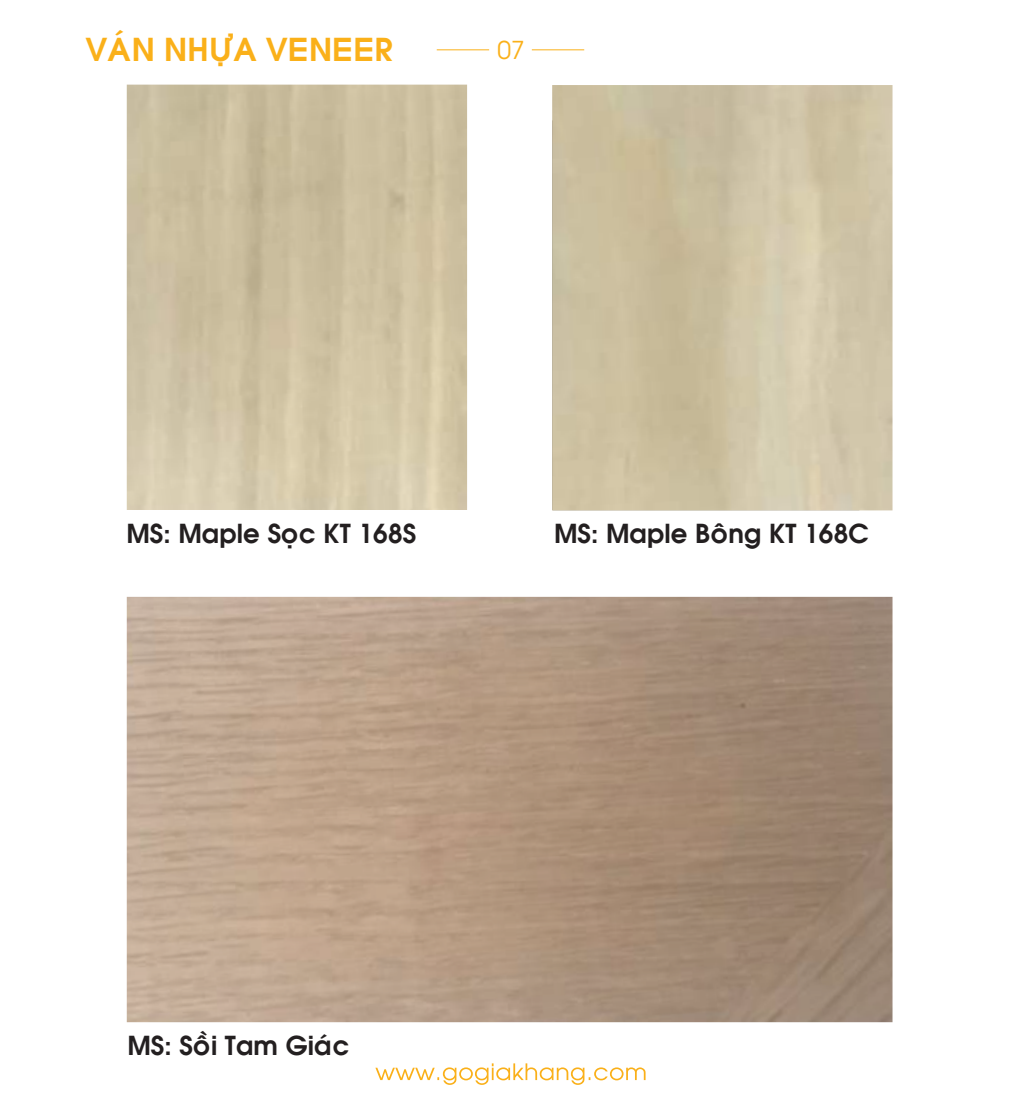
<style>
.page{position:relative;width:1021px;height:1106px;background:#fff}
.page>*{position:absolute;margin:0;border:0;box-sizing:border-box;transform-origin:0 0}
.t1{font:31.35px "HP Avo,Bold";color:#fab019}
.t2{font:25.95px "HP Avo,Bold";color:#231f20}
.t3{font:24.6px "HP Avo";color:#fab019}
</style>
<div class="page">
<hr style="left:437px;top:49px;width:52px;height:1px;background:#fab019">
<hr style="left:532px;top:49px;width:52px;height:1px;background:#fab019">
<svg style="left:375px;top:1063px;width:270px;height:21px"></svg>
<img style="left:127px;top:597px;width:765px;height:425px">
<p class="t1" style="left:85px;top:22px;width:309px">VAÙN NHÖÏA VENEER</p>
<p class="t3" style="left:497px;top:30px;width:29px">07</p>
<p class="t2" style="left:126px;top:510px;width:291px">MS: Maple Soïc KT 168S</p>
<p class="t2" style="left:554px;top:510px;width:316px">MS: Maple Boâng KT 168C</p>
<p class="t2" style="left:127px;top:1022px;width:223px">MS: Soài Tam Giaùc</p>
</div>
